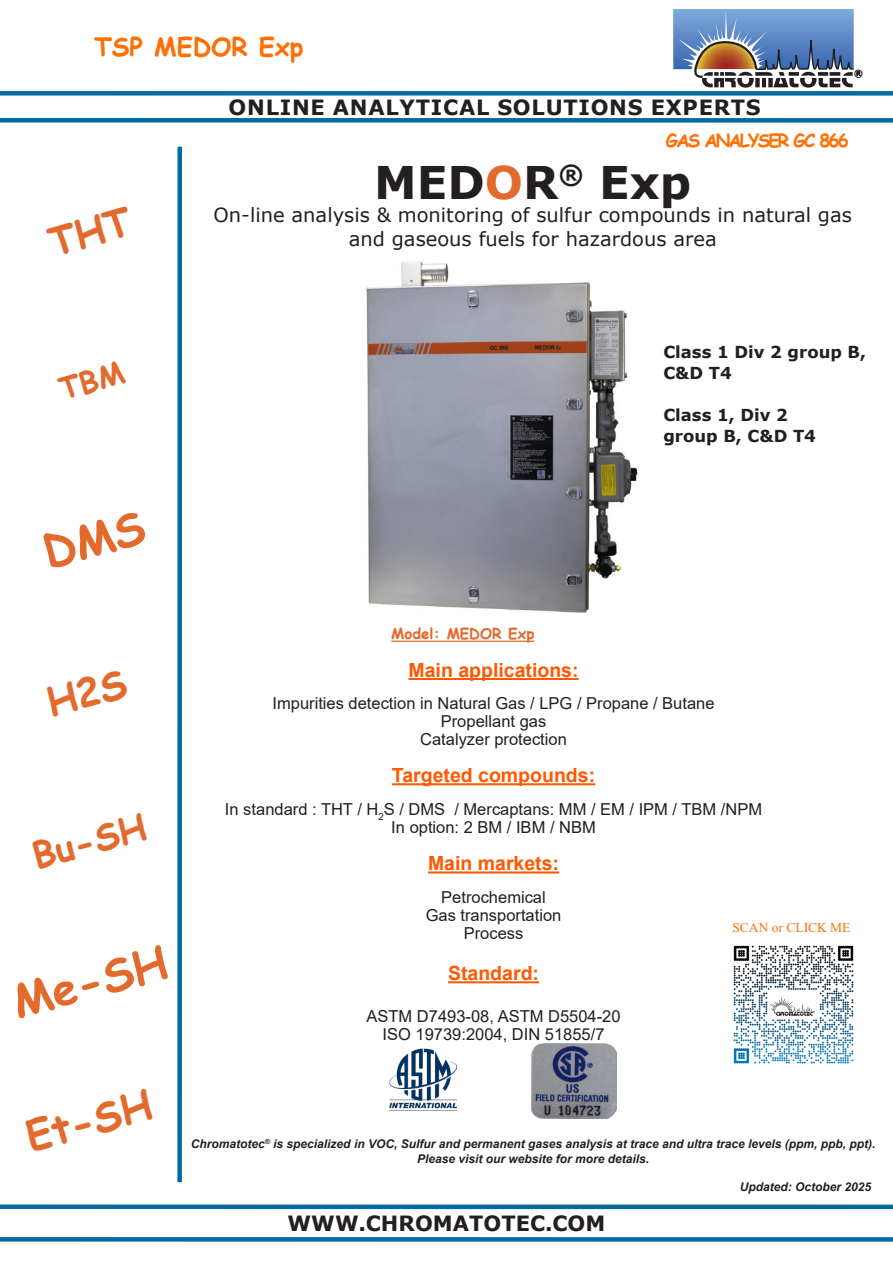
<style>
.page{position:relative;width:893px;height:1263px;background:#fff}
.page>*{position:absolute;margin:0;border:0;box-sizing:border-box;transform-origin:0 0}
.t1{font:700 45px "Verdana";color:#231f20}
.t2{font:700 45px "Comic Sans MS";color:#e4692d}
.t3{font:700 40.5px "Comic Sans MS";color:#e4692d}
.t4{font:700 36px "Comic Sans MS";color:#e4692d}
.t5{font:700 25.5px "Comic Sans MS";color:#fe7006}
.t6{font:700 21px "Verdana";letter-spacing:.035em;color:#231f20}
.t7{font:700 21px "Verdana";color:#231f20}
.t8{font:19.5px/23.4px "Verdana";color:#231f20;text-align:center}
.t9{font:700 19.5px "Arial";color:#ff5800}
.t10{font:700 18px "Comic Sans MS";letter-spacing:-.1em;color:#fe7006}
.t11{font:16.5px "Arial";color:#231f20}
.t12{font:700 16.5px/21px "Verdana";color:#231f20}
.t13{font:700 15px "Comic Sans MS";color:#e4692d}
.t14{font:13.5px "Times New Roman";color:#fe7006}
.t15{font:italic 700 12px "Arial";color:#231f20}
.t16{font:5.4px "Arial";color:#231f20}
.s1{color:#e4692d}
</style>
<div class="page">
<div style="left:0;top:91px;width:893px;height:5px;background:#006aa3"></div>
<div style="left:0;top:118px;width:893px;height:5px;background:#006aa3"></div>
<div style="left:0;top:1204px;width:893px;height:5px;background:#006aa3"></div>
<div style="left:0;top:1237px;width:893px;height:5px;background:#006aa3"></div>
<div style="left:177px;top:147px;width:5px;height:1035px;background:#006aa3"></div>
<svg style="left:673px;top:9px;width:182px;height:79px"></svg>
<div style="left:854px;top:70px;width:8px;height:8px;border:1px solid #231f20;border-radius:50%"></div>
<img style="left:733px;top:945px;width:121px;height:119px">
<img style="left:531px;top:1044px;width:86px;height:74px">
<img style="left:366px;top:261px;width:272px;height:352px">
<img style="left:389px;top:1048px;width:68px;height:63px">
<hr style="left:391px;top:641px;width:143px;height:1px;background:#e4692d">
<hr style="left:408px;top:678px;width:171px;height:2px;background:#ff5800">
<hr style="left:392px;top:783px;width:203px;height:2px;background:#ff5800">
<hr style="left:428px;top:871px;width:131px;height:2px;background:#ff5800">
<hr style="left:448px;top:981px;width:91px;height:2px;background:#ff5800">
<p class="t5" style="left:94px;top:28px;width:211px">TSP MEDOR Exp</p>
<p class="t16" style="left:856px;top:70px;width:5px">R</p>
<p class="t6" style="left:229px;top:92px;width:534px">ONLINE ANALYTICAL SOLUTIONS EXPERTS</p>
<p class="t10" style="left:666px;top:127px;width:184px">GAS ANALYSER GC 866</p>
<p class="t1" style="left:374px;top:151px;width:319px">MED<span class="s1">O</span>R<sup>®</sup> Exp</p>
<p class="t8" style="left:213px;top:203px;width:640px">On-line analysis &amp; monitoring of sulfur compounds in natural gas and gaseous fuels for hazardous area</p>
<p class="t12" style="left:663px;top:341px;width:204px">Class 1 Div 2 group B,<br>C&amp;D T4</p>
<p class="t12" style="left:663px;top:404px;width:126px">Class 1, Div 2</p>
<p class="t12" style="left:663px;top:425px;width:154px">group B, C&amp;D T4</p>
<p class="t4" style="left:27px;top:830px;width:117px;rotate:-15deg">Bu-SH</p>
<p class="t2" style="left:5px;top:970px;width:160px;rotate:-15deg">Me-SH</p>
<p class="t3" style="left:19px;top:1108px;width:130px;rotate:-15deg">Et-SH</p>
<p class="t13" style="left:391px;top:623px;width:145px">Model: MEDOR Exp</p>
<p class="t9" style="left:408px;top:656px;width:172px">Main applications:</p>
<p class="t11" style="left:272px;top:692px;width:444px">Impurities detection in Natural Gas / LPG / Propane / Butane</p>
<p class="t11" style="left:441px;top:710px;width:107px">Propellant gas</p>
<p class="t11" style="left:420px;top:728px;width:148px">Catalyzer protection</p>
<p class="t9" style="left:392px;top:762px;width:205px">Targeted compounds:</p>
<p class="t11" style="left:225px;top:797px;width:539px">In standard : THT / H<sub>2</sub>S / DMS / Mercaptans: MM / EM / IPM / TBM /NPM</p>
<p class="t11" style="left:391px;top:815px;width:206px">In option: 2 BM / IBM / NBM</p>
<p class="t9" style="left:428px;top:850px;width:133px">Main markets:</p>
<p class="t11" style="left:441px;top:886px;width:106px">Petrochemical</p>
<p class="t11" style="left:426px;top:904px;width:137px">Gas transportation</p>
<p class="t11" style="left:464px;top:922px;width:61px">Process</p>
<p class="t9" style="left:448px;top:960px;width:93px">Standard:</p>
<p class="t11" style="left:367px;top:1004px;width:256px">ASTM D7493-08, ASTM D5504-20</p>
<p class="t11" style="left:383px;top:1022px;width:223px">ISO 19739:2004, DIN 51855/7</p>
<p class="t14" style="left:732px;top:918px;width:120px">SCAN or CLICK ME</p>
<p class="t15" style="left:191px;top:1136px;width:686px">Chromatotec<sup>®</sup> is specialized in VOC, Sulfur and permanent gases analysis at trace and ultra trace levels (ppm, ppb, ppt).</p>
<p class="t15" style="left:417px;top:1150px;width:234px">Please visit our website for more details.</p>
<p class="t15" style="left:740px;top:1179px;width:133px">Updated: October 2025</p>
<p class="t7" style="left:288px;top:1208px;width:319px">WWW.CHROMATOTEC.COM</p>
</div>
